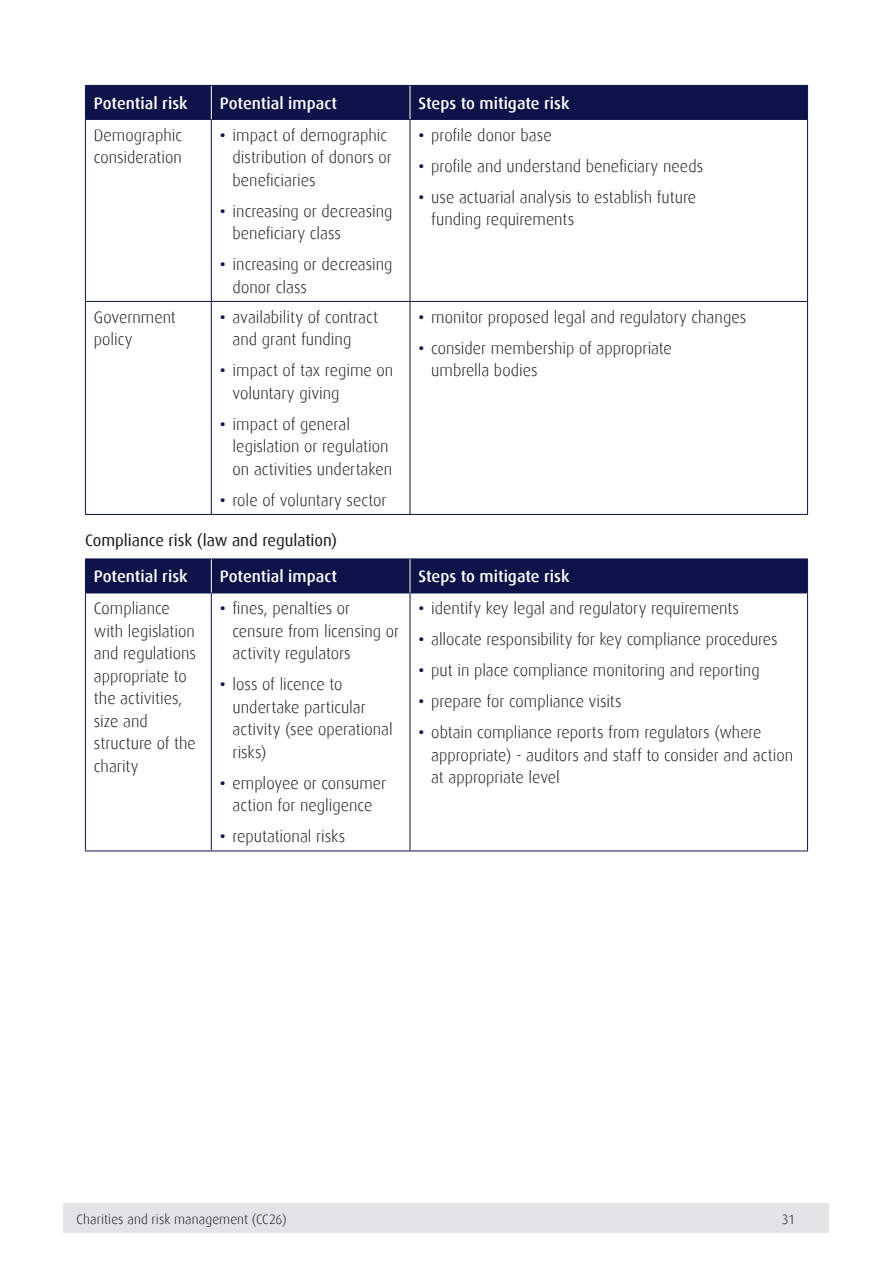
<style>
.page{position:relative;width:893px;height:1263px;background:#fff}
.page>*{position:absolute;margin:0;border:0;box-sizing:border-box;transform-origin:0 0}
.Body_Text{font:300 16.5px/22.5px "Dax";color:#1a171c}
.Table_Header{font:500 16.5px "Dax";color:#fff}
.Heading_1{font:16.5px "Dax";color:#1a171c}
.t1{font:300 13.5px "Dax";letter-spacing:.01em;color:#1a171c}
.s1{font-weight:500;color:#0d1348}
</style>
<div class="page">
<div style="left:64px;top:1203px;width:765px;height:30px;background:#e3e4e5"></div>
<div style="left:86px;top:86px;width:721px;height:33px;background:#0d1348"></div>
<hr style="left:85px;top:86px;width:1px;height:33px;background:#0d1348">
<hr style="left:85px;top:85px;width:126px;height:1px;background:#0d1348">
<hr style="left:85px;top:119px;width:126px;height:1px;background:#0d1348">
<hr style="left:211px;top:85px;width:199px;height:1px;background:#0d1348">
<hr style="left:211px;top:119px;width:199px;height:1px;background:#0d1348">
<hr style="left:410px;top:85px;width:398px;height:1px;background:#0d1348">
<hr style="left:807px;top:86px;width:1px;height:33px;background:#0d1348">
<hr style="left:410px;top:119px;width:398px;height:1px;background:#0d1348">
<hr style="left:85px;top:120px;width:1px;height:181px;background:#0d1348">
<hr style="left:85px;top:302px;width:1px;height:212px;background:#0d1348">
<hr style="left:211px;top:120px;width:1px;height:181px;background:#0d1348">
<hr style="left:410px;top:120px;width:1px;height:181px;background:#0d1348">
<hr style="left:807px;top:120px;width:1px;height:181px;background:#0d1348">
<hr style="left:211px;top:302px;width:1px;height:212px;background:#0d1348">
<hr style="left:410px;top:302px;width:1px;height:212px;background:#0d1348">
<hr style="left:807px;top:302px;width:1px;height:212px;background:#0d1348">
<hr style="left:85px;top:301px;width:126px;height:1px;background:#0d1348">
<hr style="left:211px;top:301px;width:199px;height:1px;background:#0d1348">
<hr style="left:410px;top:301px;width:398px;height:1px;background:#0d1348">
<hr style="left:85px;top:514px;width:126px;height:1px;background:#0d1348">
<hr style="left:211px;top:514px;width:199px;height:1px;background:#0d1348">
<hr style="left:410px;top:514px;width:398px;height:1px;background:#0d1348">
<hr style="left:211px;top:86px;width:1px;height:33px;background:#fff">
<hr style="left:410px;top:86px;width:1px;height:33px;background:#fff">
<div style="left:86px;top:560px;width:721px;height:33px;background:#0d1348"></div>
<hr style="left:85px;top:559px;width:1px;height:34px;background:#0d1348">
<hr style="left:85px;top:559px;width:126px;height:1px;background:#0d1348">
<hr style="left:85px;top:593px;width:126px;height:1px;background:#0d1348">
<hr style="left:211px;top:559px;width:199px;height:1px;background:#0d1348">
<hr style="left:211px;top:593px;width:199px;height:1px;background:#0d1348">
<hr style="left:410px;top:559px;width:398px;height:1px;background:#0d1348">
<hr style="left:807px;top:559px;width:1px;height:34px;background:#0d1348">
<hr style="left:410px;top:593px;width:398px;height:1px;background:#0d1348">
<hr style="left:85px;top:593px;width:1px;height:257px;background:#0d1348">
<hr style="left:211px;top:593px;width:1px;height:257px;background:#0d1348">
<hr style="left:410px;top:593px;width:1px;height:257px;background:#0d1348">
<hr style="left:807px;top:593px;width:1px;height:257px;background:#0d1348">
<hr style="left:85px;top:850px;width:126px;height:1px;background:#0d1348">
<hr style="left:211px;top:850px;width:199px;height:1px;background:#0d1348">
<hr style="left:410px;top:850px;width:398px;height:1px;background:#0d1348">
<hr style="left:211px;top:559px;width:1px;height:34px;background:#fff">
<hr style="left:410px;top:559px;width:1px;height:34px;background:#fff">
<p class="Table_Header" style="left:94px;top:94px;width:95px">Potential risk</p>
<p class="Table_Header" style="left:220px;top:94px;width:119px">Potential impact</p>
<p class="Table_Header" style="left:418px;top:94px;width:152px">Steps to mitigate risk</p>
<p class="Body_Text" style="left:94px;top:124px;width:90px">Demographic consideration</p>
<p class="Body_Text" style="left:233px;top:124px;width:161px;text-indent:-13px"><span class="s1">•</span> impact of demographic distribution of donors or beneficiaries</p>
<p class="Body_Text" style="left:233px;top:200px;width:161px;text-indent:-13px"><span class="s1">•</span> increasing or decreasing beneficiary class</p>
<p class="Body_Text" style="left:233px;top:254px;width:161px;text-indent:-13px"><span class="s1">•</span> increasing or decreasing donor class</p>
<p class="Body_Text" style="left:418px;top:124px;width:135px"><span class="s1">•</span> profile donor base</p>
<p class="Body_Text" style="left:418px;top:155px;width:286px"><span class="s1">•</span> profile and understand beneficiary needs</p>
<p class="Body_Text" style="left:431px;top:186px;width:266px;text-indent:-13px"><span class="s1">•</span> use actuarial analysis to establish future funding requirements</p>
<p class="Body_Text" style="left:94px;top:306px;width:83px">Government policy</p>
<p class="Body_Text" style="left:233px;top:306px;width:147px;text-indent:-13px"><span class="s1">•</span> availability of contract and grant funding</p>
<p class="Body_Text" style="left:233px;top:360px;width:162px;text-indent:-13px"><span class="s1">•</span> impact of tax regime on voluntary giving</p>
<p class="Body_Text" style="left:233px;top:413px;width:161px;text-indent:-13px"><span class="s1">•</span> impact of general legislation or regulation on activities undertaken</p>
<p class="Body_Text" style="left:220px;top:489px;width:168px"><span class="s1">•</span> role of voluntary sector</p>
<p class="Body_Text" style="left:418px;top:306px;width:329px"><span class="s1">•</span> monitor proposed legal and regulatory changes</p>
<p class="Body_Text" style="left:431px;top:337px;width:242px;text-indent:-13px"><span class="s1">•</span> consider membership of appropriate umbrella bodies</p>
<p class="Heading_1" style="left:85px;top:531px;width:254px">Compliance risk (law and regulation)</p>
<p class="Table_Header" style="left:94px;top:567px;width:95px">Potential risk</p>
<p class="Table_Header" style="left:220px;top:567px;width:119px">Potential impact</p>
<p class="Table_Header" style="left:418px;top:567px;width:152px">Steps to mitigate risk</p>
<p class="Body_Text" style="left:94px;top:598px;width:104px">Compliance with legislation and regulations appropriate to the activities, size and structure of the charity</p>
<p class="Body_Text" style="left:233px;top:598px;width:168px;text-indent:-13px"><span class="s1">•</span> fines, penalties or censure from licensing or activity regulators</p>
<p class="Body_Text" style="left:418px;top:598px;width:322px"><span class="s1">•</span> identify key legal and regulatory requirements</p>
<p class="Body_Text" style="left:418px;top:629px;width:361px"><span class="s1">•</span> allocate responsibility for key compliance procedures</p>
<p class="Body_Text" style="left:418px;top:660px;width:343px"><span class="s1">•</span> put in place compliance monitoring and reporting</p>
<p class="Body_Text" style="left:418px;top:691px;width:205px"><span class="s1">•</span> prepare for compliance visits</p>
<p class="Body_Text" style="left:431px;top:722px;width:363px;text-indent:-13px"><span class="s1">•</span> obtain compliance reports from regulators (where appropriate) - auditors and staff to consider and action at appropriate level</p>
<p class="Body_Text" style="left:233px;top:674px;width:162px;text-indent:-13px"><span class="s1">•</span> loss of licence to undertake particular activity (see operational risks)</p>
<p class="Body_Text" style="left:220px;top:772px;width:168px;text-align:center"><span class="s1">•</span> employee or consumer action for negligence</p>
<p class="Body_Text" style="left:220px;top:826px;width:127px"><span class="s1">•</span> reputational risks</p>
<p class="t1" style="left:77px;top:1211px;width:212px">Charities and risk management (CC26)</p>
<p class="t1" style="left:782px;top:1211px;width:15px">31</p>
</div>
